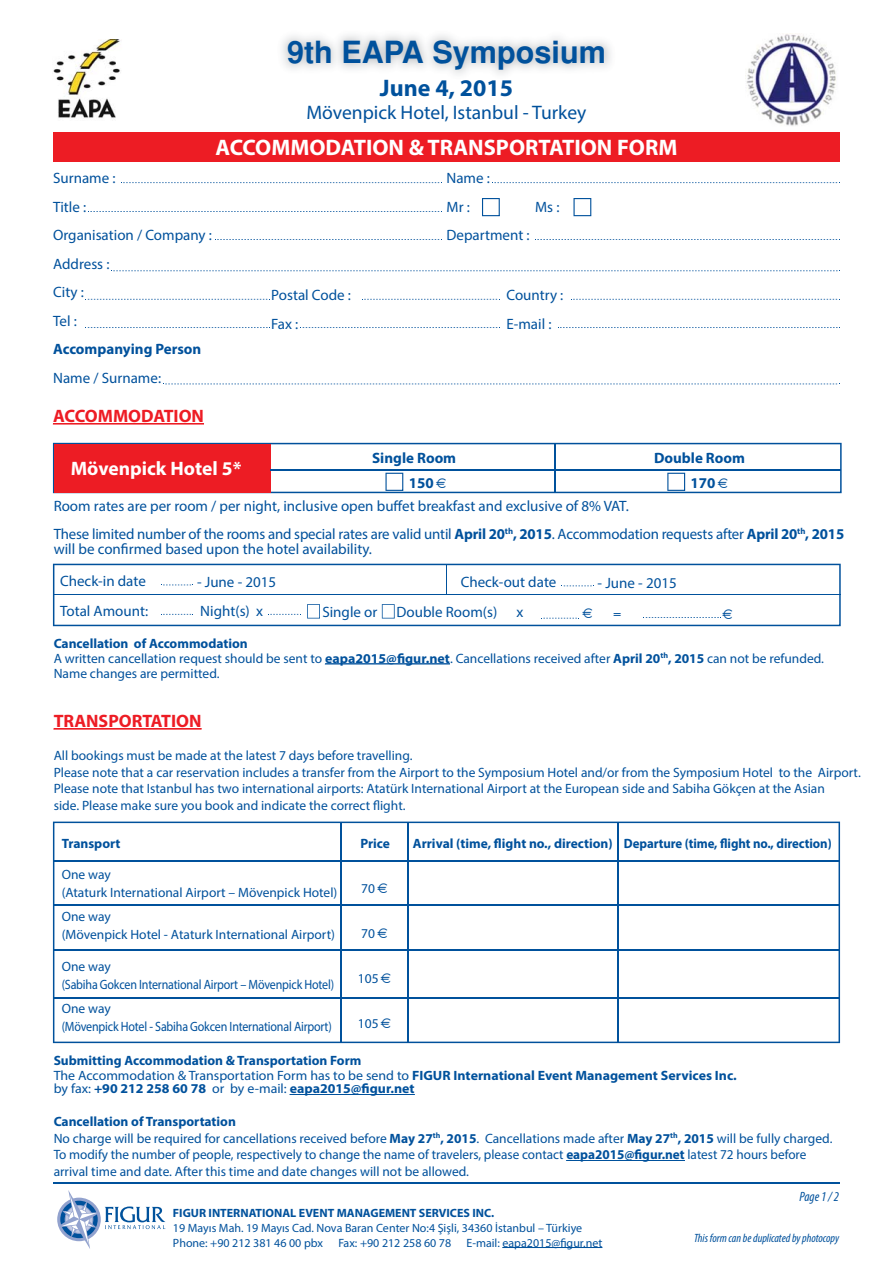
<style>
.page{position:relative;width:893px;height:1263px;background:#fff}
.page>*{position:absolute;margin:0;border:0;box-sizing:border-box;transform-origin:0 0}
.t1{font:700 30.6px "Helvetica Tr";color:#00519c}
.t2{font:700 24px "Myriad Pro";color:#00519c}
.t3{font:700 22.5px "Myriad Pro";color:#fff}
.t4{font:19.5px "Myriad Pro";color:#00519c}
.t5{font:700 19.5px "Myriad Pro";color:#fff}
.t6{font:700 18px "Myriad Pro";color:#ed1c24}
.t7{font:15px/28.5px "Myriad Pro";color:#00519c}
.t8{font:700 15px/25.5px "Myriad Pro";color:#00519c}
.t9{font:13.5px/16.5px "Myriad Pro";color:#00519c}
.t10{font:700 13.5px/15px "Myriad Pro";color:#00519c}
.t11{font:italic condensed 13.5px "Myriad Pro";color:#00519c}
.t12{font:12px/15px "Myriad Pro";color:#00519c}
.t13{font:700 12px "Myriad Pro";color:#00519c}
.t14{font:italic condensed 12px "Myriad Pro";letter-spacing:-.005em;color:#00519c}
.s1{font-weight:700}
.s2{font-weight:400}
</style>
<div class="page">
<svg style="left:482px;top:198px;width:18px;height:18px"></svg>
<svg style="left:573px;top:198px;width:18px;height:18px"></svg>
<svg style="left:121px;top:182px;width:321px;height:1px"></svg>
<svg style="left:492px;top:182px;width:348px;height:1px"></svg>
<svg style="left:88px;top:211px;width:354px;height:1px"></svg>
<svg style="left:215px;top:239px;width:227px;height:1px"></svg>
<svg style="left:535px;top:239px;width:305px;height:1px"></svg>
<svg style="left:111px;top:270px;width:729px;height:1px"></svg>
<svg style="left:87px;top:299px;width:183px;height:1px"></svg>
<svg style="left:87px;top:327px;width:183px;height:1px"></svg>
<svg style="left:571px;top:299px;width:269px;height:1px"></svg>
<svg style="left:558px;top:327px;width:282px;height:1px"></svg>
<svg style="left:362px;top:299px;width:138px;height:1px"></svg>
<svg style="left:165px;top:384px;width:673px;height:1px"></svg>
<svg style="left:300px;top:327px;width:200px;height:1px"></svg>
<div style="left:53px;top:132px;width:787px;height:30px;background:#ed1c24"></div>
<hr style="left:53px;top:1182px;width:786px;height:2px;background:#00519c">
<svg style="left:325px;top:663px;width:125px;height:1px"></svg>
<svg style="left:54px;top:728px;width:148px;height:1px"></svg>
<svg style="left:290px;top:1094px;width:125px;height:1px"></svg>
<svg style="left:566px;top:1160px;width:119px;height:1px"></svg>
<svg style="left:53px;top:423px;width:151px;height:1px"></svg>
<img style="left:53px;top:40px;width:68px;height:78px">
<img style="left:746px;top:34px;width:90px;height:92px">
<svg style="left:53px;top:564px;width:788px;height:62px"></svg>
<hr style="left:54px;top:594px;width:786px;height:1px;background:#00519c">
<svg style="left:161px;top:585px;width:33px;height:1px"></svg>
<svg style="left:561px;top:585px;width:33px;height:1px"></svg>
<svg style="left:161px;top:614px;width:33px;height:1px"></svg>
<svg style="left:268px;top:614px;width:33px;height:1px"></svg>
<svg style="left:307px;top:604px;width:13px;height:14px"></svg>
<svg style="left:382px;top:604px;width:13px;height:14px"></svg>
<svg style="left:502px;top:1247px;width:100px;height:1px"></svg>
<svg style="left:57px;top:1197px;width:44px;height:44px"></svg>
<svg style="left:60px;top:1190px;width:38px;height:59px"></svg>
<svg style="left:105px;top:1206px;width:60px;height:23px"></svg>
<svg style="left:53px;top:821px;width:787px;height:222px"></svg>
<hr style="left:54px;top:860px;width:785px;height:2px;background:#00519c">
<hr style="left:340px;top:822px;width:1px;height:220px;background:#00519c">
<hr style="left:407px;top:822px;width:2px;height:220px;background:#00519c">
<hr style="left:617px;top:822px;width:2px;height:220px;background:#00519c">
<hr style="left:54px;top:904px;width:785px;height:2px;background:#00519c">
<hr style="left:54px;top:949px;width:785px;height:1px;background:#00519c">
<hr style="left:54px;top:997px;width:785px;height:1px;background:#00519c">
<svg style="left:53px;top:443px;width:789px;height:50px"></svg>
<svg style="left:644px;top:609px;width:88px;height:10px"></svg>
<svg style="left:541px;top:608px;width:51px;height:11px"></svg>
<svg style="left:614px;top:613px;width:7px;height:3px"></svg>
<svg style="left:377px;top:883px;width:10px;height:10px"></svg>
<svg style="left:377px;top:928px;width:10px;height:10px"></svg>
<svg style="left:381px;top:973px;width:10px;height:10px"></svg>
<svg style="left:381px;top:1018px;width:10px;height:10px"></svg>
<h1 class="t1" style="left:287px;top:41px;width:320px">9th EAPA Symposium</h1>
<h2 class="t2" style="left:380px;top:79px;width:135px">June 4, 2015</h2>
<h3 class="t4" style="left:306px;top:105px;width:282px">Mövenpick Hotel, Istanbul - Turkey</h3>
<h3 class="t3" style="left:216px;top:139px;width:463px">ACCOMMODATION &amp; TRANSPORTATION FORM</h3>
<p class="t7" style="left:53px;top:165px;width:160px">Surname :<br>Title :<br>Organisation / Company :<br>Address :<br>City :<br>Tel :</p>
<p class="t8" style="left:53px;top:338px;width:150px">Accompanying Person</p>
<p class="t7" style="left:53px;top:365px;width:109px">Name / Surname:</p>
<h3 class="t6" style="left:53px;top:409px;width:152px">ACCOMMODATION</h3>
<p class="t7" style="left:271px;top:282px;width:81px">Postal Code :<br>Fax :</p>
<p class="t7" style="left:446px;top:165px;width:85px">Name :<br>Mr :<br>Department :</p>
<p class="t7" style="left:535px;top:194px;width:26px">Ms :</p>
<p class="t7" style="left:506px;top:282px;width:58px">Country :<br>E-mail :</p>
<h3 class="t5" style="left:71px;top:461px;width:172px">Mövenpick Hotel 5*</h3>
<p class="t8" style="left:409px;top:446px;width:49px;text-indent:-37px">Single Room<br>150</p>
<p class="t8" style="left:654px;top:446px;width:93px;text-align:center">Double Room<br>170</p>
<p class="t7" style="left:54px;top:492px;width:792px">Room rates are per room / per night, inclusive open buffet breakfast and exclusive of 8% VAT.<br>These limited number of the rooms and special rates are valid until <span class="s1">April 20</span><sup>th</sup><span class="s1">, 2015</span>. Accommodation requests after <span class="s1">April 20</span><sup>th</sup><span class="s1">, 2015</span></p>
<p class="t7" style="left:54px;top:536px;width:320px">will be confirmed based upon the hotel availability.</p>
<p class="t7" style="left:60px;top:567px;width:87px">Check-in date</p>
<p class="t7" style="left:197px;top:568px;width:81px">- June - 2015</p>
<p class="t7" style="left:461px;top:568px;width:97px">Check-out date</p>
<p class="t7" style="left:598px;top:569px;width:81px">- June - 2015</p>
<p class="t7" style="left:200px;top:598px;width:64px">Night(s) x</p>
<p class="t7" style="left:322px;top:598px;width:57px">Single or</p>
<p class="t7" style="left:396px;top:598px;width:102px">Double Room(s)</p>
<p class="t7" style="left:516px;top:598px;width:8px">x</p>
<p class="t7" style="left:60px;top:597px;width:90px">Total Amount:</p>
<p class="t9" style="left:54px;top:636px;width:772px;line-height:15px"><span class="s1">Cancellation of Accommodation<br></span>A written cancellation request should be sent to <span class="s1">eapa2015@figur.net</span>. Cancellations received after <span class="s1">April 20</span><sup>th</sup><span class="s1">, 2015</span> can not be refunded.<br>Name changes are permitted.</p>
<h3 class="t6" style="left:54px;top:714px;width:149px">TRANSPORTATION</h3>
<p class="t9" style="left:54px;top:748px;width:809px">All bookings must be made at the latest 7 days before travelling.<br>Please note that a car reservation includes a transfer from the Airport to the Symposium Hotel and/or from the Symposium Hotel to the Airport.<br>Please note that Istanbul has two international airports: Atatürk International Airport at the European side and Sabiha Gökçen at the Asian<br>side. Please make sure you book and indicate the correct flight.</p>
<p class="t10" style="left:62px;top:836px;width:60px">Transport</p>
<p class="t9" style="left:62px;top:866px;width:277px;line-height:18px">One way<br>(Ataturk International Airport – Mövenpick Hotel)</p>
<p class="t9" style="left:62px;top:908px;width:275px;line-height:18px">One way<br>(Mövenpick Hotel - Ataturk International Airport)</p>
<p class="t9" style="left:62px;top:958px;width:274px;line-height:18px">One way<br>(Sabiha Gokcen International Airport – Mövenpick Hotel)</p>
<p class="t9" style="left:62px;top:1000px;width:272px;line-height:18px">One way<br>(Mövenpick Hotel - Sabiha Gokcen International Airport)</p>
<p class="t10" style="left:360px;top:836px;width:31px">Price</p>
<p class="t9" style="left:361px;top:881px;width:15px">70</p>
<p class="t9" style="left:361px;top:926px;width:15px">70</p>
<p class="t9" style="left:358px;top:971px;width:22px">105</p>
<p class="t9" style="left:358px;top:1016px;width:22px">105</p>
<p class="t10" style="left:413px;top:836px;width:420px">Arrival (time, flight no., direction) Departure (time, flight no., direction)</p>
<p class="t10" style="left:54px;top:1053px;width:685px">Submitting Accommodation &amp; Transportation Form<br><span class="s2">The Accommodation &amp; Transportation Form has to be send to</span> FIGUR International Event Management Services Inc.</p>
<p class="t10" style="left:54px;top:1082px;width:362px"><span class="s2">by fax:</span> +90 212 258 60 78 <span class="s2">or by e-mail:</span> eapa2015@figur.net</p>
<p class="t9" style="left:54px;top:1114px;width:780px"><span class="s1">Cancellation of Transportation<br></span>No charge will be required for cancellations received before <span class="s1">May 27</span><sup>th</sup><span class="s1">, 2015</span>. Cancellations made after <span class="s1">May 27</span><sup>th</sup><span class="s1">, 2015</span> will be fully charged.<br>To modify the number of people, respectively to change the name of travelers, please contact <span class="s1">eapa2015@figur.net</span> latest 72 hours before arrival time and date. After this time and date changes will not be allowed.</p>
<p class="t13" style="left:173px;top:1208px;width:323px">FIGUR INTERNATIONAL EVENT MANAGEMENT SERVICES INC.</p>
<p class="t12" style="left:173px;top:1221px;width:411px">19 Mayıs Mah. 19 Mayıs Cad. Nova Baran Center No:4 Şişli, 34360 İstanbul – Türkiye<br>Phone: +90 212 381 46 00 pbx</p>
<p class="t12" style="left:338px;top:1236px;width:114px">Fax: +90 212 258 60 78</p>
<p class="t12" style="left:466px;top:1236px;width:137px">E-mail: eapa2015@figur.net</p>
<p class="t11" style="left:800px;top:1191px;width:41px">Page 1 / 2</p>
<p class="t14" style="left:694px;top:1233px;width:147px">This form can be duplicated by photocopy</p>
</div>
